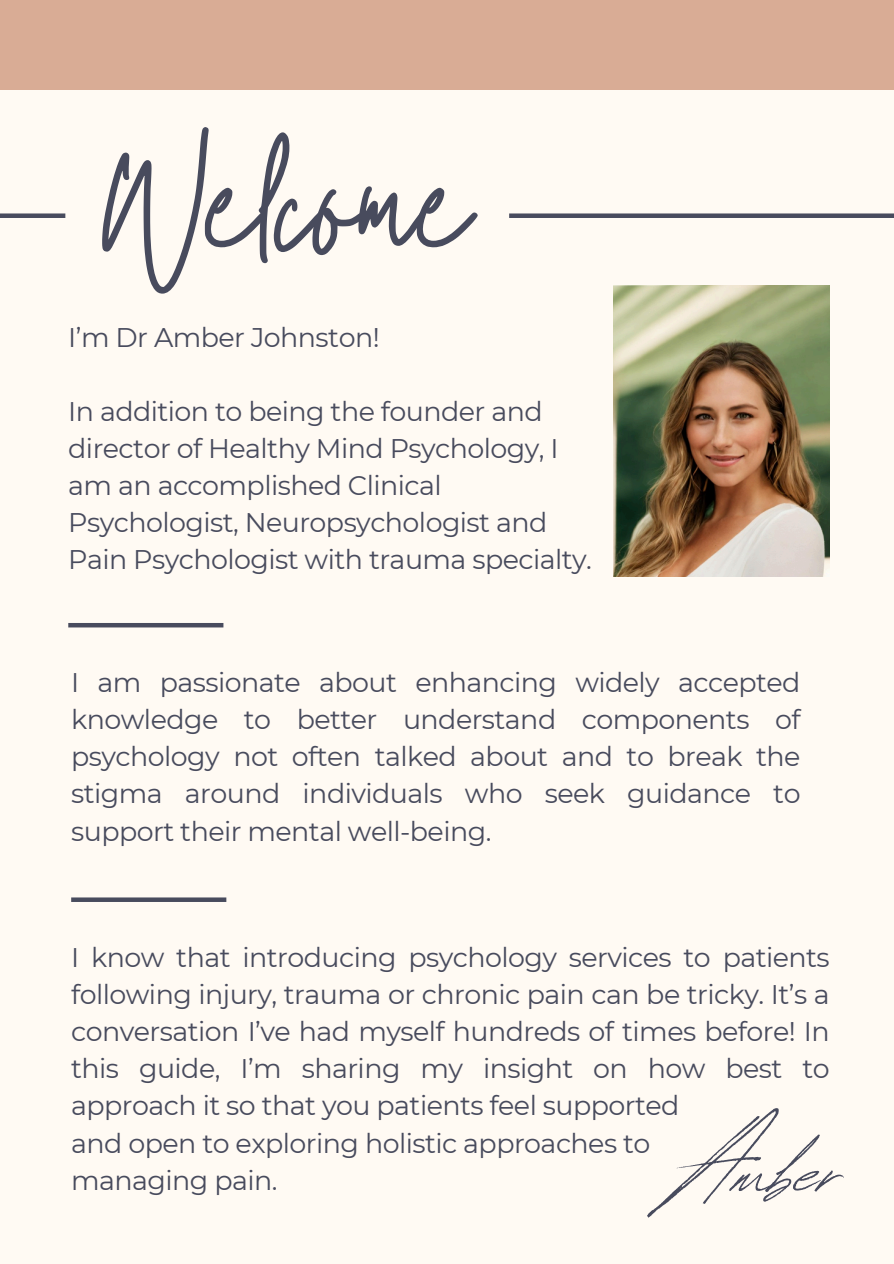
<style>
.page{position:relative;width:894px;height:1264px;background:#fff}
.page>*{position:absolute;margin:0;border:0;box-sizing:border-box;transform-origin:0 0}
.t1{font:144.3px "Twister";color:#484b5d}
.t2{font:116.85px "Revive 80 Signature";color:#484b5d}
.t3{font:26.85px/37.2px "Montserrat";letter-spacing:-.02em;color:#484b5d;text-align:justify}
</style>
<div class="page">
<div style="left:0;top:0;width:893px;height:1263px;background:#fffaf3"></div>
<hr style="left:68px;top:623px;width:155px;height:4px;background:#484b5d">
<div style="left:509px;top:213px;width:384px;height:5px;background:#484b5d"></div>
<div style="left:0;top:213px;width:65px;height:5px;background:#484b5d"></div>
<div style="left:0;top:0;width:893px;height:89px;background:#d9ac95"></div>
<img style="left:613px;top:286px;width:216px;height:291px">
<div style="left:71px;top:897px;width:155px;height:5px;background:#484b5d"></div>
<p class="t1" style="left:96px;top:103px;width:380px">Welcome</p>
<p class="t3" style="left:68px;top:318px;width:313px">I’m Dr Amber Johnston!</p>
<p class="t3" style="left:68px;top:392px;width:525px;text-align:left">In addition to being the founder and director of Healthy Mind Psychology, I am an accomplished Clinical Psychologist, Neuropsychologist and Pain Psychologist with trauma specialty.</p>
<p class="t3" style="left:71px;top:663px;width:730px">I am passionate about enhancing widely accepted knowledge to better understand components of psychology not often talked about and to break the stigma around individuals who seek guidance to support their mental well-being.</p>
<p class="t3" style="left:71px;top:938px;width:759px">I know that introducing psychology services to patients following injury, trauma or chronic pain can be tricky. It’s a conversation I’ve had myself hundreds of times before! In this guide, I’m sharing my insight on how best to approach it so that you patients feel supported</p>
<p class="t3" style="left:71px;top:1124px;width:580px">and open to exploring holistic approaches to</p>
<p class="t3" style="left:71px;top:1161px;width:208px">managing pain.</p>
<h2 class="t2" style="left:671px;top:1081px;width:174px">Amber</h2>
</div>
